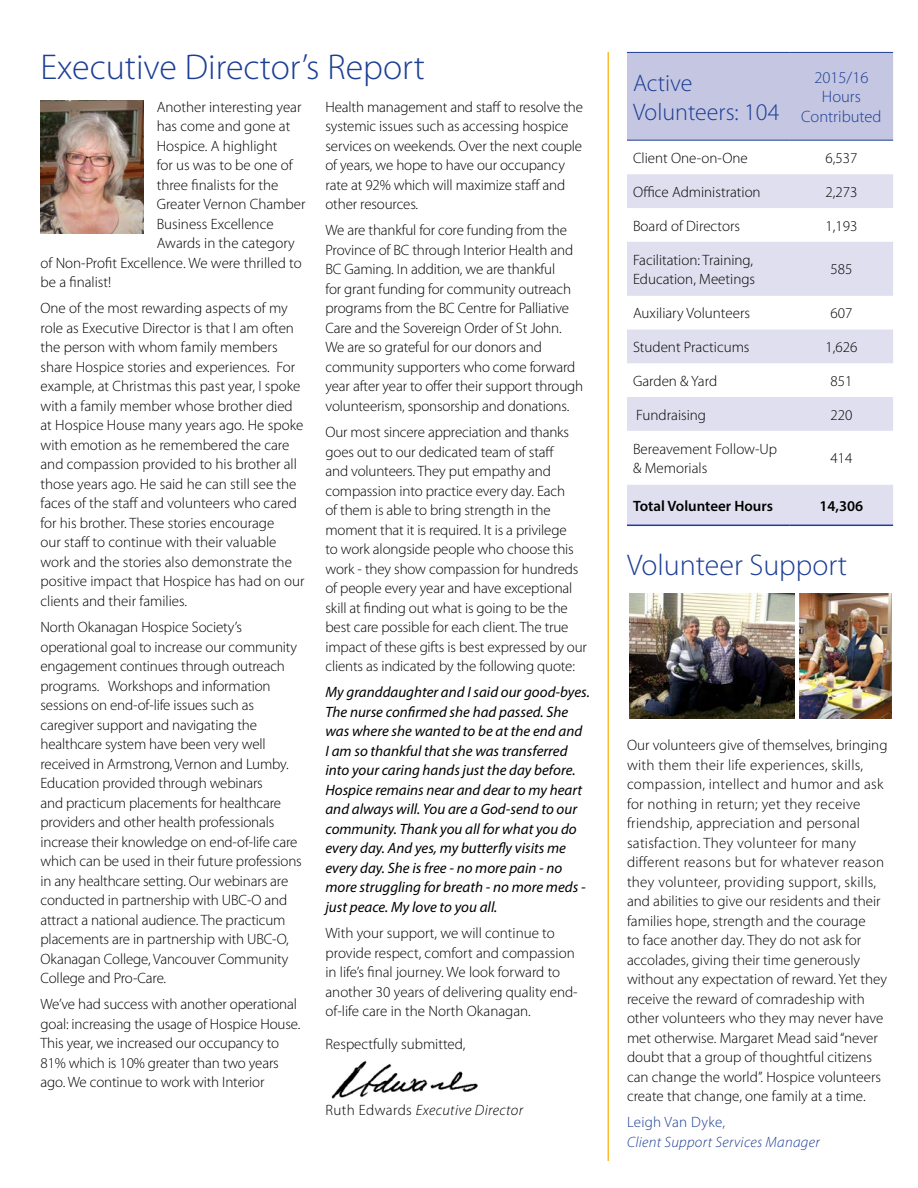
<style>
.page{position:relative;width:918px;height:1188px;background:#fff}
.page>*{position:absolute;margin:0;border:0;box-sizing:border-box;transform-origin:0 0}
.t1{font:300 36px "Myriad Pro";color:#1c3e94}
.t2{font:300 30px "Myriad Pro";color:#1c3e94}
.t3{font:300 24px/28.8px "Myriad Pro";color:#1c3e94}
.t4{font:300 16.5px/19.8px "Myriad Pro";color:#1c3e94;text-align:center}
.t5{font:300 15px/19.5px "Myriad Pro";letter-spacing:-.01em;color:#000}
.t6{font:italic 15px/19.5px "Myriad Pro";color:#000}
.t7{font:italic 300 15px "Myriad Pro";letter-spacing:.02em;color:#1c3e94}
.t8{font:italic 300 15px "Myriad Pro";letter-spacing:.025em;color:#000}
.t9{font:600 15px "Myriad Pro";color:#000}
.t10{font:300 15px "Myriad Pro";letter-spacing:.02em;color:#1c3e94}
.s1{font-style:normal}
</style>
<div class="page">
<div style="left:627px;top:53px;width:266px;height:87px;background:#c4c6e2"></div>
<svg style="left:627px;top:174px;width:266px;height:351px;fill:#dfdfef"></svg>
<hr style="left:627px;top:52px;width:163px;height:1px;background:#1c3e94">
<hr style="left:627px;top:140px;width:163px;height:1px;background:#1c3e94">
<hr style="left:790px;top:52px;width:103px;height:1px;background:#1c3e94">
<hr style="left:790px;top:140px;width:103px;height:1px;background:#1c3e94">
<hr style="left:627px;top:525px;width:163px;height:1px;background:#1c3e94">
<hr style="left:790px;top:525px;width:103px;height:1px;background:#1c3e94">
<img style="left:629px;top:594px;width:166px;height:125px">
<img style="left:799px;top:594px;width:92px;height:125px">
<img style="left:40px;top:100px;width:103px;height:134px">
<hr style="left:608px;top:52px;width:1px;height:1109px;background:#fdbb30">
<img style="left:331px;top:1060px;width:147px;height:39px">
<h1 class="t1" style="left:40px;top:47px;width:386px">Executive Director’s Report</h1>
<p class="t5" style="left:326px;top:97px;width:259px">Health management and staff to resolve the systemic issues such as accessing hospice services on weekends. Over the next couple of years, we hope to have our occupancy rate at 92% which will maximize staff and other resources.</p>
<p class="t5" style="left:326px;top:221px;width:259px">We are thankful for core funding from the Province of BC through Interior Health and BC Gaming. In addition, we are thankful<br>for grant funding for community outreach programs from the BC Centre for Palliative Care and the Sovereign Order of St John.<br>We are so grateful for our donors and community supporters who come forward year after year to offer their support through volunteerism, sponsorship and donations.</p>
<p class="t5" style="left:326px;top:423px;width:263px">Our most sincere appreciation and thanks goes out to our dedicated team of staff<br>and volunteers. They put empathy and compassion into practice every day. Each<br>of them is able to bring strength in the moment that it is required. It is a privilege<br>to work alongside people who choose this work - they show compassion for hundreds of people every year and have exceptional skill at finding out what is going to be the best care possible for each client. The true impact of these gifts is best expressed by our clients as indicated by the following quote:</p>
<p class="t6" style="left:326px;top:682px;width:266px">My granddaughter and I said our good-byes.<br>The nurse confirmed she had passed. She was where she wanted to be at the end and<br>I am so thankful that she was transferred into your caring hands just the day before.<br>Hospice remains near and dear to my heart and always will. You are a God-send to our community. Thank you all for what you do every day. And yes, my butterfly visits me every day. She is free - no more pain - no more struggling for breath - no more meds - just peace. My love to you all.</p>
<p class="t5" style="left:326px;top:924px;width:254px">With your support, we will continue to provide respect, comfort and compassion in life’s final journey. We look forward to another 30 years of delivering quality end&shy;of-life care in the North Okanagan.</p>
<p class="t5" style="left:326px;top:1035px;width:142px">Respectfully submitted,</p>
<p class="t5" style="left:157px;top:97px;width:146px">Another interesting year</p>
<p class="t5" style="left:157px;top:117px;width:135px">has come and gone at</p>
<p class="t5" style="left:157px;top:136px;width:122px">Hospice. A highlight</p>
<p class="t5" style="left:157px;top:156px;width:137px">for us was to be one of</p>
<p class="t5" style="left:157px;top:175px;width:123px">three finalists for the</p>
<p class="t5" style="left:157px;top:195px;width:150px">Greater Vernon Chamber</p>
<p class="t5" style="left:157px;top:214px;width:118px">Business Excellence</p>
<p class="t5" style="left:157px;top:234px;width:140px">Awards in the category</p>
<p class="t5" style="left:41px;top:253px;width:263px">of Non-Profit Excellence. We were thrilled to</p>
<p class="t5" style="left:41px;top:273px;width:72px">be a finalist!</p>
<p class="t5" style="left:41px;top:299px;width:266px">One of the most rewarding aspects of my role as Executive Director is that I am often the person with whom family members share Hospice stories and experiences. For example, at Christmas this past year, I spoke with a family member whose brother died at Hospice House many years ago. He spoke with emotion as he remembered the care and compassion provided to his brother all those years ago. He said he can still see the faces of the staff and volunteers who cared for his brother. These stories encourage<br>our staff to continue with their valuable work and the stories also demonstrate the positive impact that Hospice has had on our clients and their families.</p>
<p class="t5" style="left:41px;top:618px;width:263px">North Okanagan Hospice Society’s operational goal to increase our community engagement continues through outreach programs. Workshops and information sessions on end-of-life issues such as caregiver support and navigating the healthcare system have been very well received in Armstrong, Vernon and Lumby.<br>Education provided through webinars<br>and practicum placements for healthcare providers and other health professionals increase their knowledge on end-of-life care which can be used in their future professions in any healthcare setting. Our webinars are conducted in partnership with UBC-O and attract a national audience. The practicum placements are in partnership with UBC-O, Okanagan College, Vancouver Community College and Pro-Care.</p>
<p class="t5" style="left:41px;top:995px;width:261px">We’ve had success with another operational goal: increasing the usage of Hospice House.<br>This year, we increased our occupancy to 81% which is 10% greater than two years ago. We continue to work with Interior</p>
<p class="t8" style="left:326px;top:1102px;width:199px"><span class="s1">Ruth Edwards</span> Executive Director</p>
<h3 class="t3" style="left:633px;top:69px;width:148px">Active<br>Volunteers: 104</h3>
<p class="t4" style="left:801px;top:68px;width:82px">2015/16<br>Hours<br>Contributed</p>
<p class="t5" style="left:633px;top:149px;width:116px">Client One-on-One</p>
<p class="t5" style="left:826px;top:149px;width:33px">6,537</p>
<p class="t5" style="left:633px;top:182px;width:129px">Office Administration</p>
<p class="t5" style="left:826px;top:182px;width:33px">2,273</p>
<p class="t5" style="left:633px;top:216px;width:109px">Board of Directors</p>
<p class="t5" style="left:826px;top:216px;width:33px">1,193</p>
<p class="t5" style="left:633px;top:250px;width:124px">Facilitation: Training,<br>Education, Meetings</p>
<p class="t5" style="left:830px;top:260px;width:23px">585</p>
<p class="t5" style="left:633px;top:304px;width:119px">Auxiliary Volunteers</p>
<p class="t5" style="left:830px;top:304px;width:23px">607</p>
<p class="t5" style="left:633px;top:338px;width:118px">Student Practicums</p>
<p class="t5" style="left:826px;top:338px;width:33px">1,626</p>
<p class="t5" style="left:633px;top:371px;width:86px">Garden &amp; Yard</p>
<p class="t5" style="left:830px;top:371px;width:23px">851</p>
<p class="t5" style="left:636px;top:405px;width:71px">Fundraising</p>
<p class="t5" style="left:830px;top:405px;width:23px">220</p>
<p class="t5" style="left:633px;top:439px;width:146px">Bereavement Follow-Up &amp; Memorials</p>
<p class="t5" style="left:830px;top:449px;width:23px">414</p>
<p class="t9" style="left:633px;top:496px;width:142px">Total Volunteer Hours</p>
<p class="t9" style="left:820px;top:496px;width:45px">14,306</p>
<h2 class="t2" style="left:627px;top:549px;width:222px">Volunteer Support</h2>
<p class="t5" style="left:627px;top:736px;width:262px">Our volunteers give of themselves, bringing with them their life experiences, skills, compassion, intellect and humor and ask for nothing in return; yet they receive friendship, appreciation and personal satisfaction. They volunteer for many different reasons but for whatever reason they volunteer, providing support, skills, and abilities to give our residents and their families hope, strength and the courage<br>to face another day. They do not ask for accolades, giving their time generously without any expectation of reward. Yet they receive the reward of comradeship with other volunteers who they may never have met otherwise. Margaret Mead said “never doubt that a group of thoughtful citizens can change the world”. Hospice volunteers create that change, one family at a time.</p>
<p class="t10" style="left:627px;top:1114px;width:100px">Leigh Van Dyke,</p>
<p class="t7" style="left:627px;top:1134px;width:194px">Client Support Services Manager</p>
</div>
